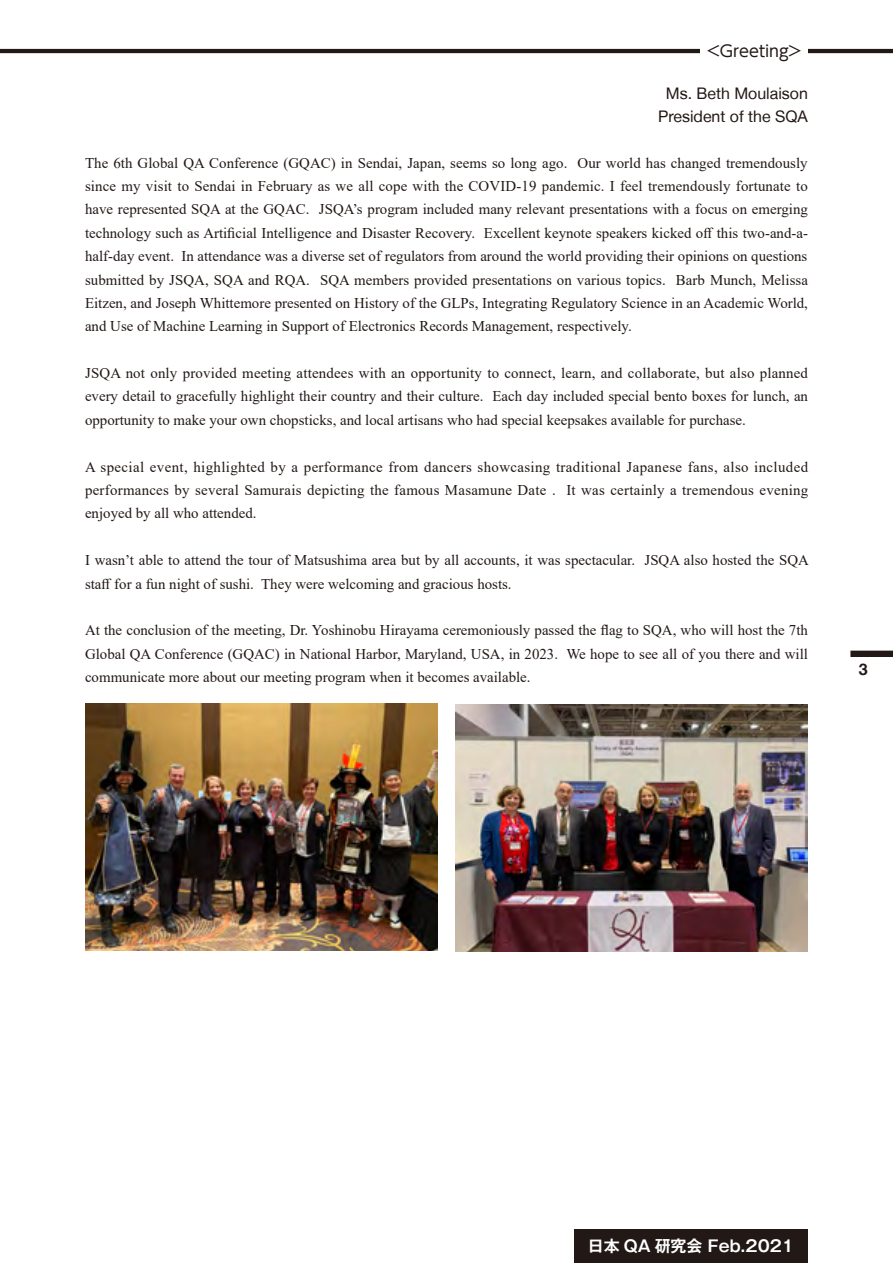
<style>
.page{position:relative;width:893px;height:1263px;background:#fff}
.page>*{position:absolute;margin:0;border:0;box-sizing:border-box;transform-origin:0 0}
.執筆者中ゴ{font:15.9px "Helvetica Neue LT";color:#221815}
.t1{font:700 15.9px "Gothic MB101 Pr 6 De";color:#fff}
.t2{font:15.9px "UD Shin Go Pr 6";color:#221815}
.t3{font:700 15.9px "Helvetica Neue LT";color:#221815}
.本文_字下げ_リュウミンPr6-R_14{font:14.85px/23.4px "Times New Roman";color:#221815;text-align:justify}
</style>
<div class="page">
<div style="left:574px;top:1229px;width:234px;height:34px;background:#221815"></div>
<hr style="left:0;top:49px;width:893px;height:4px;background:#221815">
<div style="left:850px;top:651px;width:43px;height:6px;background:#221815"></div>
<div style="left:700px;top:43px;width:108px;height:16px;background:#fff"></div>
<img style="left:85px;top:704px;width:353px;height:246px">
<img style="left:455px;top:705px;width:353px;height:246px">
<p class="t2" style="left:707px;top:38px;width:96px">&lt;Greeting&gt;</p>
<p class="執筆者中ゴ" style="left:666px;top:84px;width:144px">Ms. Beth Moulaison</p>
<p class="執筆者中ゴ" style="left:658px;top:107px;width:151px">President of the SQA</p>
<p class="本文_字下げ_リュウミンPr6-R_14" style="left:85px;top:150px;width:724px">The 6th Global QA Conference (GQAC) in Sendai, Japan, seems so long ago. Our world has changed tremendously since my visit to Sendai in February as we all cope with the COVID-19 pandemic. I feel tremendously fortunate to have represented SQA at the GQAC. JSQA’s program included many relevant presentations with a focus on emerging technology such as Artificial Intelligence and Disaster Recovery. Excellent keynote speakers kicked off this two-and-a&shy;half-day event. In attendance was a diverse set of regulators from around the world providing their opinions on questions submitted by JSQA, SQA and RQA. SQA members provided presentations on various topics. Barb Munch, Melissa Eitzen, and Joseph Whittemore presented on History of the GLPs, Integrating Regulatory Science in an Academic World, and Use of Machine Learning in Support of Electronics Records Management, respectively.</p>
<p class="本文_字下げ_リュウミンPr6-R_14" style="left:85px;top:361px;width:724px">JSQA not only provided meeting attendees with an opportunity to connect, learn, and collaborate, but also planned every detail to gracefully highlight their country and their culture. Each day included special bento boxes for lunch, an opportunity to make your own chopsticks, and local artisans who had special keepsakes available for purchase.</p>
<p class="本文_字下げ_リュウミンPr6-R_14" style="left:85px;top:454px;width:725px">A special event, highlighted by a performance from dancers showcasing traditional Japanese fans, also included performances by several Samurais depicting the famous Masamune Date . It was certainly a tremendous evening enjoyed by all who attended.</p>
<p class="本文_字下げ_リュウミンPr6-R_14" style="left:85px;top:548px;width:725px">I wasn’t able to attend the tour of Matsushima area but by all accounts, it was spectacular. JSQA also hosted the SQA staff for a fun night of sushi. They were welcoming and gracious hosts.</p>
<p class="本文_字下げ_リュウミンPr6-R_14" style="left:85px;top:618px;width:724px">At the conclusion of the meeting, Dr. Yoshinobu Hirayama ceremoniously passed the flag to SQA, who will host the 7th Global QA Conference (GQAC) in National Harbor, Maryland, USA, in 2023. We hope to see all of you there and will communicate more about our meeting program when it becomes available.</p>
<p class="t3" style="left:859px;top:659px;width:10px">3</p>
<p class="t1" style="left:588px;top:1233px;width:208px">日本 QA 研究会 Feb.2021</p>
</div>
